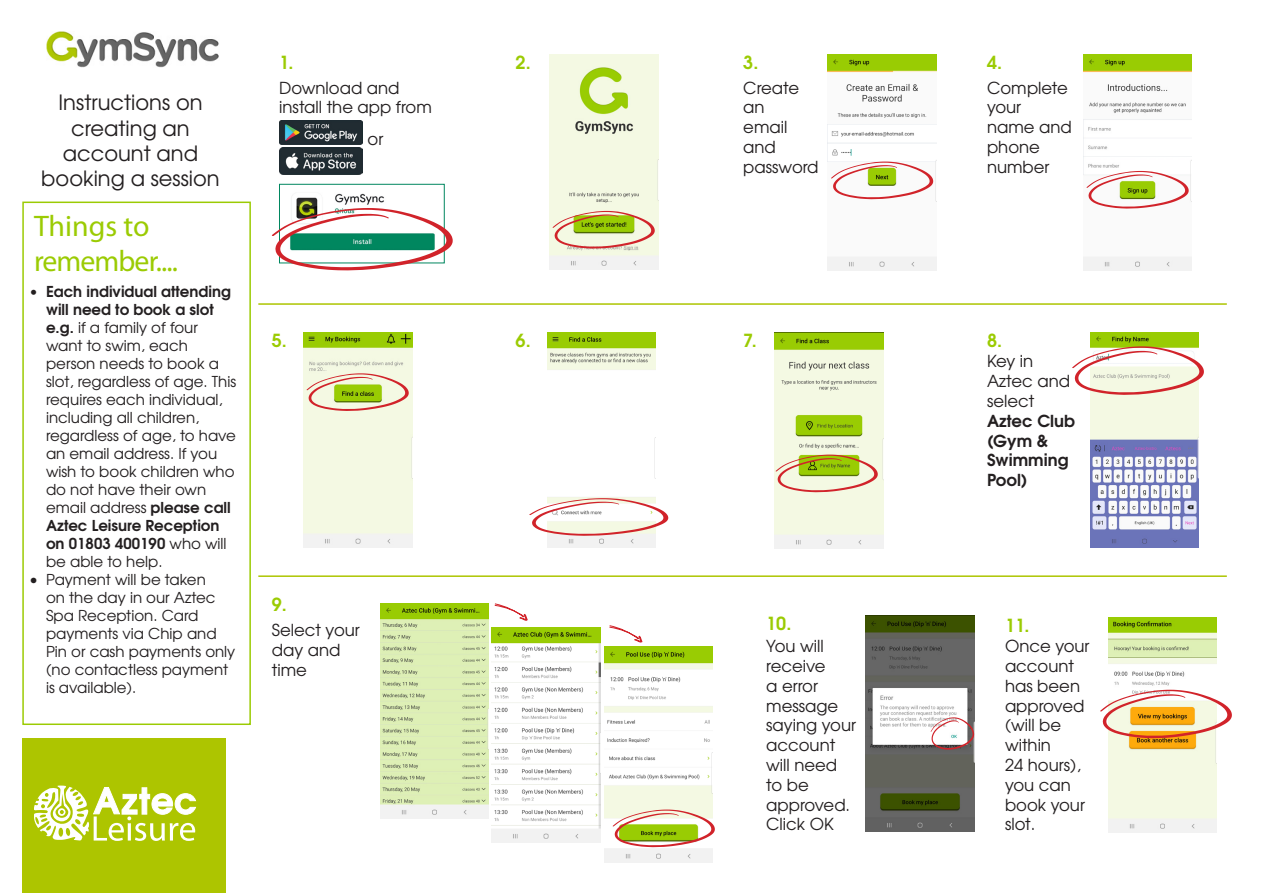
<style>
.page{position:relative;width:1263px;height:893px;background:#fff}
.page>*{position:absolute;margin:0;border:0;box-sizing:border-box;transform-origin:0 0}
.t1{font:29.85px/35.7px "Myriad Pro";letter-spacing:-.03em;color:#9bcb03}
.t2{font:21px/25.2px "Te X Gyre Adventor";color:#231f20;text-align:center}
.t3{font:700 18px "Te X Gyre Adventor";color:#9bcb03}
.t4{font:16.5px/19.8px "Te X Gyre Adventor";color:#231f20}
.t5{font:700 16.5px/19.8px "Te X Gyre Adventor";color:#231f20}
.t6{font:15px/18px "Te X Gyre Adventor";color:#231f20}
.s1{font-weight:700}
.s2{font-weight:400}
</style>
<div class="page">
<img style="left:1083px;top:54px;width:109px;height:216px">
<svg style="left:1086px;top:171px;width:103px;height:38px"></svg>
<img style="left:303px;top:332px;width:109px;height:215px">
<svg style="left:306px;top:373px;width:103px;height:38px;background:#d8d09b"></svg>
<img style="left:547px;top:332px;width:109px;height:216px">
<svg style="left:529px;top:498px;width:139px;height:38px"></svg>
<img style="left:549px;top:54px;width:109px;height:215px">
<svg style="left:552px;top:211px;width:103px;height:38px;background:#d1ca90"></svg>
<img style="left:828px;top:54px;width:108px;height:216px">
<svg style="left:831px;top:162px;width:102px;height:37px"></svg>
<img style="left:296px;top:193px;width:88px;height:15px">
<div style="left:279px;top:184px;width:166px;height:79px;border:1px solid #00875f"></div>
<img style="left:279px;top:120px;width:83px;height:25px">
<img style="left:279px;top:147px;width:83px;height:28px">
<svg style="left:272px;top:208px;width:181px;height:63px"></svg>
<img style="left:775px;top:332px;width:108px;height:217px">
<svg style="left:775px;top:455px;width:103px;height:37px;background:#d0cb88"></svg>
<img style="left:1090px;top:332px;width:109px;height:215px">
<svg style="left:1072px;top:346px;width:132px;height:49px"></svg>
<img style="left:865px;top:615px;width:109px;height:216px">
<svg style="left:931px;top:717px;width:43px;height:33px"></svg>
<img style="left:1108px;top:617px;width:109px;height:215px">
<svg style="left:1100px;top:690px;width:132px;height:48px"></svg>
<img style="left:380px;top:603px;width:109px;height:216px">
<img style="left:491px;top:627px;width:109px;height:216px">
<img style="left:604px;top:647px;width:109px;height:215px">
<svg style="left:494px;top:603px;width:34px;height:18px"></svg>
<svg style="left:609px;top:625px;width:34px;height:18px"></svg>
<svg style="left:613px;top:809px;width:102px;height:38px"></svg>
<div style="left:22px;top:202px;width:229px;height:523px;border:2px solid #9bcb03"></div>
<img style="left:46px;top:32px;width:173px;height:36px">
<div style="left:22px;top:738px;width:204px;height:155px;background:#adc500"></div>
<svg style="left:34px;top:785px;width:162px;height:56px"></svg>
<hr style="left:258px;top:303px;width:969px;height:2px;background:#adc500">
<hr style="left:258px;top:575px;width:969px;height:2px;background:#adc500">
<p class="t2" style="left:41px;top:89px;width:180px">Instructions on creating an account and booking a session</p>
<p class="t1" style="left:34px;top:207px;width:145px">Things to remember....</p>
<p class="t6" style="left:46px;top:282px;width:192px;text-indent:-17px"><span class="s1">• Each individual attending will need to book a slot e.g.</span> if a family of four want to swim, each person needs to book a slot, regardless of age. This requires each individual, including all children, regardless of age, to have an email address. If you wish to book children who do not have their own email address <span class="s1">please call<br>Aztec Leisure Reception on 01803 400190</span> who will be able to help.</p>
<p class="t6" style="left:46px;top:570px;width:191px;text-indent:-17px">• Payment will be taken<br>on the day in our Aztec<br>Spa Reception. Card payments via Chip and<br>Pin or cash payments only (no contactless payment is available).</p>
<p class="t3" style="left:279px;top:46px;width:16px">1.</p>
<p class="t3" style="left:743px;top:46px;width:17px">3.</p>
<p class="t4" style="left:279px;top:77px;width:154px">Download and install the app from</p>
<p class="t4" style="left:368px;top:128px;width:17px">or</p>
<p class="t3" style="left:516px;top:46px;width:17px">2.</p>
<p class="t4" style="left:743px;top:77px;width:77px">Create an<br>email and password</p>
<p class="t3" style="left:987px;top:46px;width:17px">4.</p>
<p class="t4" style="left:987px;top:77px;width:86px">Complete your name and phone number</p>
<p class="t3" style="left:272px;top:325px;width:17px">5.</p>
<p class="t3" style="left:516px;top:325px;width:17px">6.</p>
<p class="t3" style="left:743px;top:325px;width:15px">7.</p>
<p class="t3" style="left:987px;top:325px;width:17px">8.</p>
<p class="t5" style="left:987px;top:350px;width:89px"><span class="s2">Key in<br>Aztec and select<br></span>Aztec Club (Gym &amp;<br>Swimming<br>Pool)</p>
<p class="t3" style="left:272px;top:589px;width:17px">9.</p>
<p class="t4" style="left:272px;top:619px;width:90px">Select your day and time</p>
<p class="t3" style="left:766px;top:608px;width:27px">10.</p>
<p class="t3" style="left:1005px;top:610px;width:26px">11.</p>
<p class="t4" style="left:766px;top:635px;width:91px">You will receive<br>a error message saying your account will need to be approved.</p>
<p class="t4" style="left:766px;top:813px;width:69px">Click OK</p>
<p class="t4" style="left:1005px;top:635px;width:86px">Once your account has been approved (will be within<br>24 hours), you can book your slot.</p>
</div>
